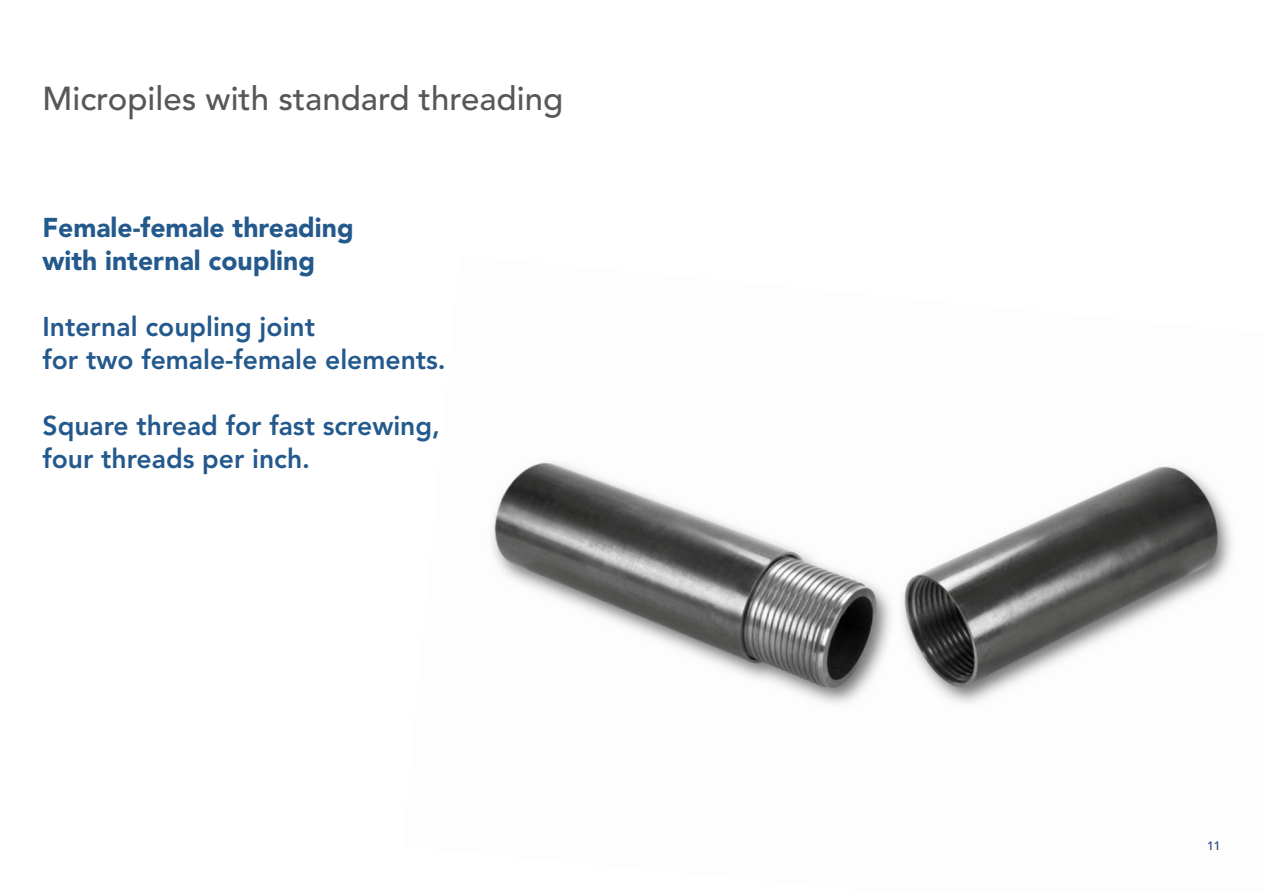
<style>
.page{position:relative;width:1263px;height:893px;background:#fff}
.page>*{position:absolute;margin:0;border:0;box-sizing:border-box;transform-origin:0 0}
.t1{font:500 33px "Avenir LT Std";color:#575756}
.t2{font:800 27px/33px "Avenir LT Std";color:#23598c}
.t3{font:900 27px/33px "Avenir LT Std";color:#23598c}
.t4{font:500 12px "Avenir LT Std";color:#233b73}
</style>
<div class="page">
<img style="left:492px;top:462px;width:740px;height:242px">
<p class="t1" style="left:43px;top:79px;width:522px">Micropiles with standard threading</p>
<p class="t3" style="left:43px;top:211px;width:313px">Female-female threading with internal coupling</p>
<p class="t2" style="left:43px;top:310px;width:405px">Internal coupling joint<br>for two female-female elements.</p>
<p class="t2" style="left:43px;top:409px;width:399px">Square thread for fast screwing, four threads per inch.</p>
<p class="t4" style="left:1207px;top:839px;width:15px">11</p>
</div>
